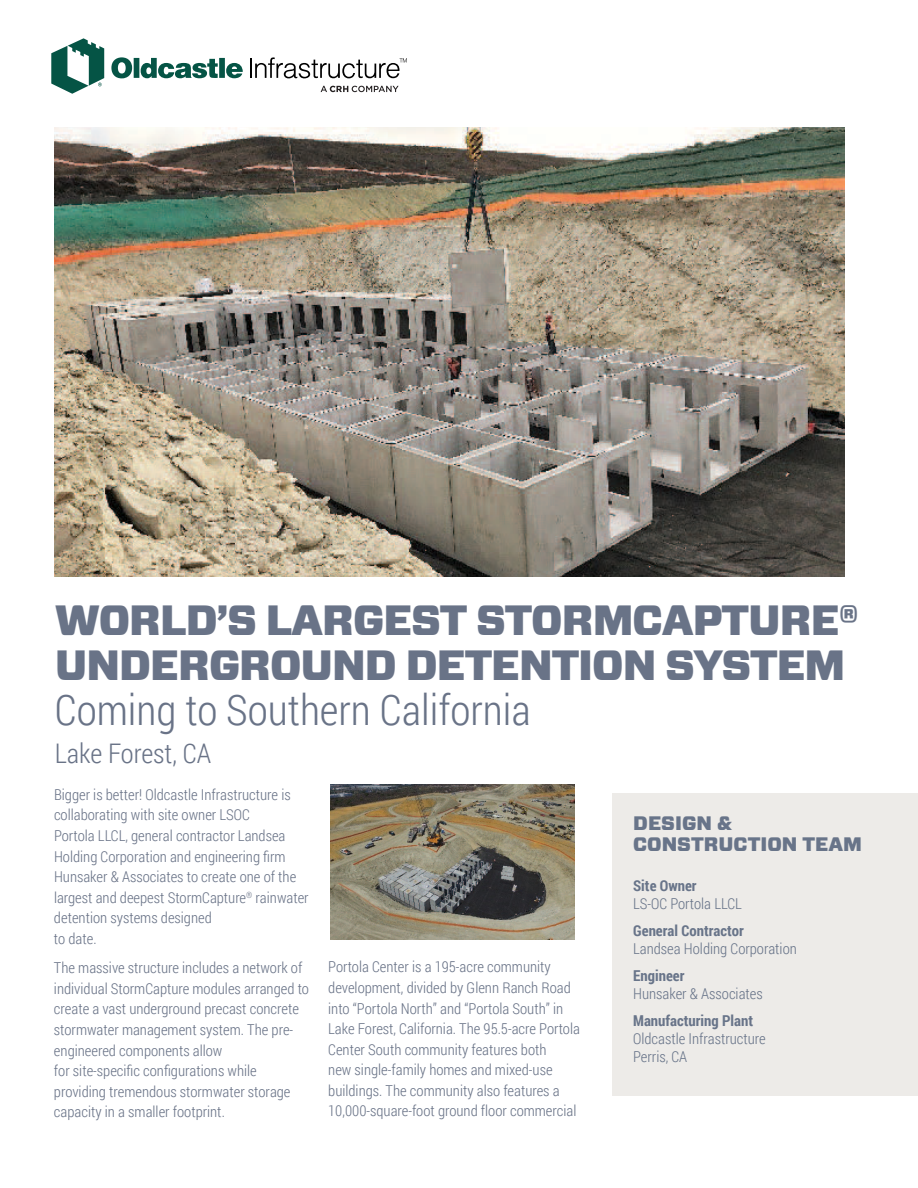
<style>
.page{position:relative;width:918px;height:1188px;background:#fff}
.page>*{position:absolute;margin:0;border:0;box-sizing:border-box;transform-origin:0 0}
.t1{font:900 42.3px/45px "Forza";letter-spacing:-.025em;color:#697387}
.t2{font:300 42.3px "Roboto Condensed";color:#697387}
.t3{font:300 27px "Roboto Condensed";color:#697387}
.t4{font:900 19.5px/21px "Forza";color:#687489}
.t5{font:300 15px/20.5px "Roboto Condensed";color:#697387}
.t6{font:300 15px/18px "Roboto Condensed";color:#687489}
.t7{font:700 15px "Roboto Condensed";color:#687489}
</style>
<div class="page">
<div style="left:612px;top:794px;width:306px;height:302px;background:#edebe8"></div>
<svg style="left:51px;top:38px;width:192px;height:56px"></svg>
<hr style="left:250px;top:58px;width:2px;height:20px;background:#010101">
<svg style="left:321px;top:86px;width:78px;height:6px"></svg>
<svg style="left:255px;top:57px;width:152px;height:22px"></svg>
<img style="left:330px;top:784px;width:245px;height:156px">
<img style="left:55px;top:127px;width:790px;height:450px">
<h1 class="t1" style="left:55px;top:599px;width:806px">WORLD’S LARGEST STORMCAPTURE®<br>UNDERGROUND DETENTION SYSTEM</h1>
<h1 class="t2" style="left:55px;top:681px;width:477px">Coming to Southern California</h1>
<h2 class="t3" style="left:55px;top:734px;width:158px">Lake Forest, CA</h2>
<p class="t5" style="left:54px;top:784px;width:256px">Bigger is better! Oldcastle Infrastructure is collaborating with site owner LSOC<br>Portola LLCL, general contractor Landsea Holding Corporation and engineering firm Hunsaker &amp; Associates to create one of the largest and deepest StormCapture<sup>®</sup> rainwater detention systems designed<br>to date.</p>
<p class="t5" style="left:54px;top:957px;width:257px">The massive structure includes a network of individual StormCapture modules arranged to create a vast underground precast concrete stormwater management system. The pre&shy;engineered components allow<br>for site-specific configurations while providing tremendous stormwater storage capacity in a smaller footprint.</p>
<p class="t5" style="left:328px;top:956px;width:253px">Portola Center is a 195-acre community development, divided by Glenn Ranch Road into “Portola North” and “Portola South” in Lake Forest, California. The 95.5-acre Portola Center South community features both<br>new single-family homes and mixed-use buildings. The community also features a 10,000-square-foot ground floor commercial</p>
<h3 class="t4" style="left:633px;top:813px;width:231px">DESIGN &amp;<br>CONSTRUCTION TEAM</h3>
<p class="t7" style="left:633px;top:875px;width:65px">Site Owner</p>
<p class="t6" style="left:633px;top:894px;width:110px">LS-OC Portola LLCL</p>
<p class="t7" style="left:633px;top:920px;width:112px">General Contractor</p>
<p class="t6" style="left:633px;top:939px;width:165px">Landsea Holding Corporation</p>
<p class="t7" style="left:633px;top:965px;width:53px">Engineer</p>
<p class="t6" style="left:633px;top:984px;width:131px">Hunsaker &amp; Associates</p>
<p class="t7" style="left:633px;top:1010px;width:122px">Manufacturing Plant</p>
<p class="t6" style="left:633px;top:1029px;width:134px">Oldcastle Infrastructure<br>Perris, CA</p>
</div>
